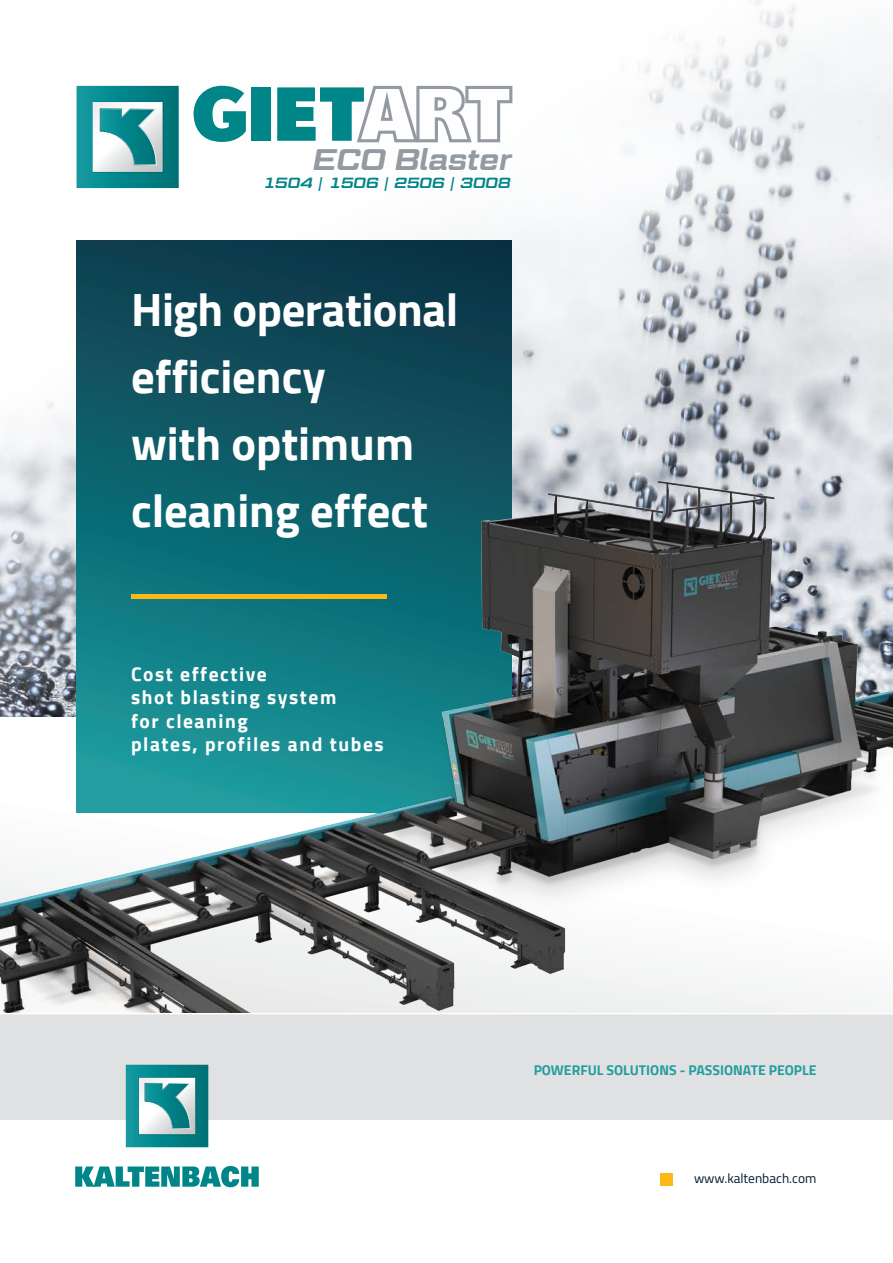
<style>
.page{position:relative;width:893px;height:1263px;background:#fff}
.page>*{position:absolute;margin:0;border:0;box-sizing:border-box;transform-origin:0 0}
.H4_-_Subtitels{font:700 46.5px/66.9px "Cairo";color:#fff}
.t1{font:italic 600 29.7px "Geom Graphic";color:#939aa1}
.H4_-_Subtitels-2{font:700 19.5px "Cairo";letter-spacing:.08em;color:#fff}
.t2{font:italic 600 14.7px "Geom Graphic";color:#008588}
.H4_-_Subtitels-3{font:700 13.95px "Cairo";color:#239d9f}
.H4_-_Subtitels-4{font:13.5px "Cairo";color:#001d34}
</style>
<div class="page">
<img style="left:0;top:0;width:893px;height:474px">
<div style="left:0;top:914px;width:893px;height:205px;background:#e0e1e2"></div>
<img style="left:126px;top:1065px;width:82px;height:82px">
<svg style="left:75px;top:1166px;width:184px;height:21px"></svg>
<svg style="left:77px;top:240px;width:435px;height:234px;background:#0e4857"></svg>
<hr style="left:0;top:1013px;width:893px;height:1px;background:#fff">
<img style="left:0;top:474px;width:893px;height:539px">
<div style="left:660px;top:1173px;width:13px;height:13px;background:#fcb814"></div>
<hr style="left:131px;top:594px;width:255px;height:4px;background:#fcb814">
<div style="left:251px;top:87px;width:20px;height:54px;background:#008588"></div>
<svg style="left:277px;top:86px;width:235px;height:56px"></svg>
<svg style="left:194px;top:86px;width:52px;height:56px"></svg>
<img style="left:77px;top:86px;width:102px;height:102px">
<p class="t1" style="left:313px;top:141px;width:200px">ECO Blaster</p>
<p class="t2" style="left:263px;top:174px;width:249px">1504 | 1506 | 2506 | 3008</p>
<p class="H4_-_Subtitels" style="left:131px;top:276px;width:329px">High operational efficiency</p>
<p class="H4_-_Subtitels" style="left:131px;top:410px;width:284px">with optimum</p>
<p class="H4_-_Subtitels" style="left:131px;top:477px;width:299px">cleaning effect</p>
<p class="H4_-_Subtitels-2" style="left:131px;top:662px;width:137px">Cost effective</p>
<p class="H4_-_Subtitels-2" style="left:131px;top:686px;width:207px">shot blasting system</p>
<p class="H4_-_Subtitels-2" style="left:131px;top:709px;width:118px">for cleaning</p>
<p class="H4_-_Subtitels-2" style="left:131px;top:733px;width:254px">plates, profiles and tubes</p>
<p class="H4_-_Subtitels-3" style="left:534px;top:1062px;width:284px">POWERFUL SOLUTIONS - PASSIONATE PEOPLE</p>
<p class="H4_-_Subtitels-4" style="left:694px;top:1167px;width:124px">www.kaltenbach.com</p>
</div>
